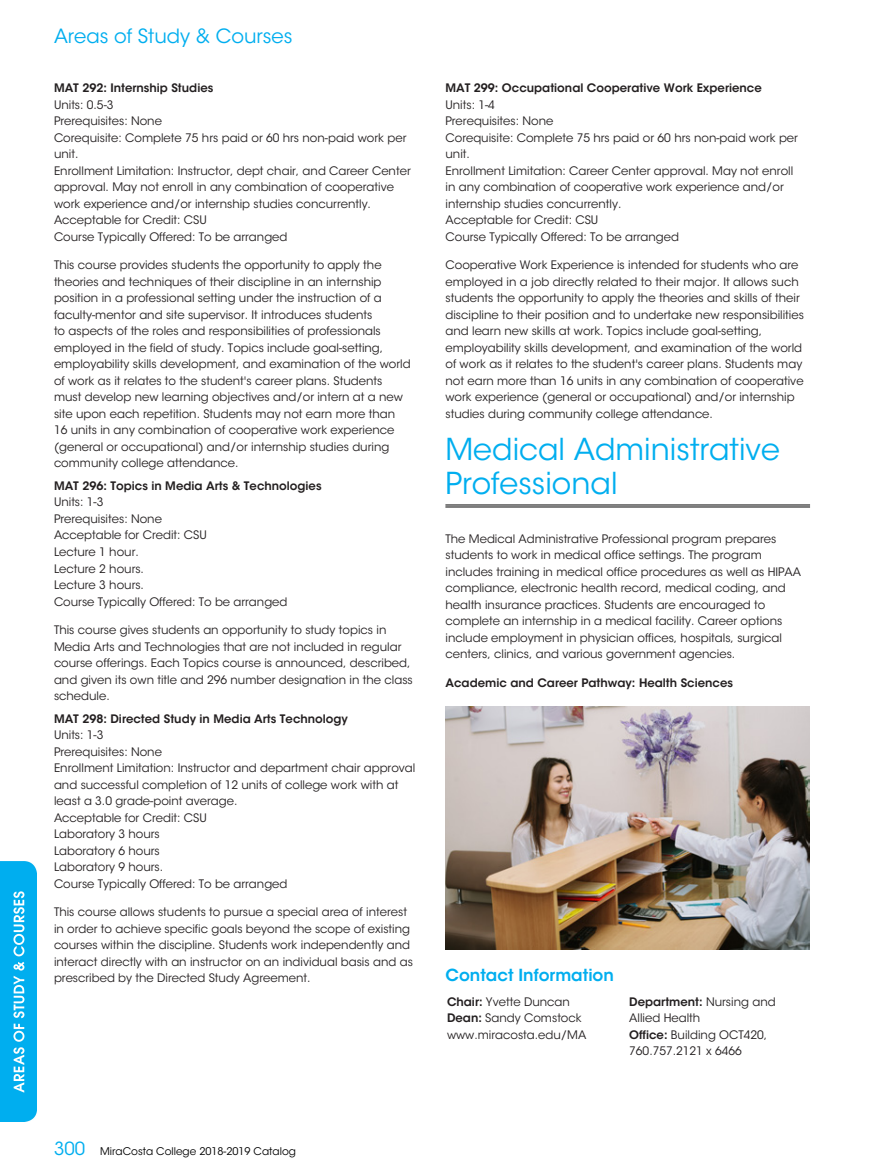
<style>
.page{position:relative;width:891px;height:1176px;background:#fff}
.page>*{position:absolute;margin:0;border:0;box-sizing:border-box;transform-origin:0 0}
.t1{font:30px/34.5px "ITC Avant Garde Std";color:#00aeef}
.t2{font:19.5px "ITC Avant Garde Std";color:#00aeef}
.t3{font:18px "ITC Avant Garde Std";color:#00aeef}
.t4{font:600 16.5px "ITC Avant Garde Std";color:#00aeef}
.t5{font:11.7px/16.5px "ITC Avant Garde Std";color:#231f20}
.t6{font:600 11.7px "ITC Avant Garde Std";color:#231f20}
.t7{font:10.5px "ITC Avant Garde Std";color:#000}
.s1{font-weight:600}
</style>
<div class="page">
<img style="left:0;top:861px;width:36px;height:260px">
<hr style="left:445px;top:506px;width:365px;height:1px;background:#000">
<hr style="left:445px;top:504px;width:365px;height:1px;background:#000">
<img style="left:446px;top:706px;width:364px;height:243px">
<h2 class="t2" style="left:54px;top:24px;width:240px">Areas of Study &amp; Courses</h2>
<p class="t6" style="left:54px;top:80px;width:161px">MAT 292: Internship Studies</p>
<p class="t5" style="left:54px;top:96px;width:358px">Units: 0.5-3<br>Prerequisites: None<br>Corequisite: Complete 75 hrs paid or 60 hrs non-paid work per unit.<br>Enrollment Limitation: Instructor, dept chair, and Career Center approval. May not enroll in any combination of cooperative work experience and/or internship studies concurrently.<br>Acceptable for Credit: CSU<br>Course Typically Offered: To be arranged</p>
<p class="t5" style="left:54px;top:257px;width:358px">This course provides students the opportunity to apply the theories and techniques of their discipline in an internship position in a professional setting under the instruction of a faculty-mentor and site supervisor. It introduces students<br>to aspects of the roles and responsibilities of professionals employed in the field of study. Topics include goal-setting, employability skills development, and examination of the world of work as it relates to the student's career plans. Students must develop new learning objectives and/or intern at a new site upon each repetition. Students may not earn more than 16 units in any combination of cooperative work experience (general or occupational) and/or internship studies during community college attendance.</p>
<p class="t6" style="left:54px;top:478px;width:269px">MAT 296: Topics in Media Arts &amp; Technologies</p>
<p class="t5" style="left:54px;top:494px;width:235px">Units: 1-3<br>Prerequisites: None<br>Acceptable for Credit: CSU<br>Lecture 1 hour.<br>Lecture 2 hours.<br>Lecture 3 hours.<br>Course Typically Offered: To be arranged</p>
<p class="t5" style="left:54px;top:621px;width:360px">This course gives students an opportunity to study topics in Media Arts and Technologies that are not included in regular course offerings. Each Topics course is announced, described, and given its own title and 296 number designation in the class schedule.</p>
<p class="t6" style="left:54px;top:710px;width:296px">MAT 298: Directed Study in Media Arts Technology</p>
<p class="t5" style="left:54px;top:726px;width:363px">Units: 1-3<br>Prerequisites: None<br>Enrollment Limitation: Instructor and department chair approval and successful completion of 12 units of college work with at least a 3.0 grade-point average.<br>Acceptable for Credit: CSU<br>Laboratory 3 hours<br>Laboratory 6 hours<br>Laboratory 9 hours.<br>Course Typically Offered: To be arranged</p>
<p class="t5" style="left:54px;top:903px;width:360px">This course allows students to pursue a special area of interest in order to achieve specific goals beyond the scope of existing courses within the discipline. Students work independently and interact directly with an instructor on an individual basis and as prescribed by the Directed Study Agreement.</p>
<p class="t6" style="left:446px;top:80px;width:318px">MAT 299: Occupational Cooperative Work Experience</p>
<p class="t5" style="left:446px;top:96px;width:354px">Units: 1-4<br>Prerequisites: None<br>Corequisite: Complete 75 hrs paid or 60 hrs non-paid work per unit.<br>Enrollment Limitation: Career Center approval. May not enroll in any combination of cooperative work experience and/or internship studies concurrently.<br>Acceptable for Credit: CSU<br>Course Typically Offered: To be arranged</p>
<p class="t5" style="left:446px;top:257px;width:360px">Cooperative Work Experience is intended for students who are employed in a job directly related to their major. It allows such students the opportunity to apply the theories and skills of their discipline to their position and to undertake new responsibilities and learn new skills at work. Topics include goal-setting, employability skills development, and examination of the world of work as it relates to the student's career plans. Students may not earn more than 16 units in any combination of cooperative work experience (general or occupational) and/or internship studies during community college attendance.</p>
<h1 class="t1" style="left:446px;top:432px;width:336px">Medical Administrative<br>Professional</h1>
<p class="t5" style="left:446px;top:530px;width:357px">The Medical Administrative Professional program prepares students to work in medical office settings. The program includes training in medical office procedures as well as HIPAA compliance, electronic health record, medical coding, and health insurance practices. Students are encouraged to complete an internship in a medical facility. Career options include employment in physician offices, hospitals, surgical centers, clinics, and various government agencies.</p>
<p class="t6" style="left:446px;top:674px;width:289px">Academic and Career Pathway: Health Sciences</p>
<h2 class="t4" style="left:446px;top:964px;width:170px">Contact Information</h2>
<p class="t5" style="left:447px;top:993px;width:124px"><span class="s1">Chair:</span> Yvette Duncan</p>
<p class="t5" style="left:447px;top:1009px;width:136px"><span class="s1">Dean:</span> Sandy Comstock</p>
<p class="t5" style="left:447px;top:1026px;width:141px">www.miracosta.edu/MA</p>
<p class="t5" style="left:629px;top:993px;width:148px"><span class="s1">Department:</span> Nursing and<br>Allied Health</p>
<p class="t5" style="left:629px;top:1026px;width:140px"><span class="s1">Office:</span> Building OCT420,<br>760.757.2121 x 6466</p>
<h3 class="t3" style="left:54px;top:1136px;width:33px">300</h3>
<p class="t7" style="left:100px;top:1144px;width:197px">MiraCosta College 2018-2019 Catalog</p>
</div>
